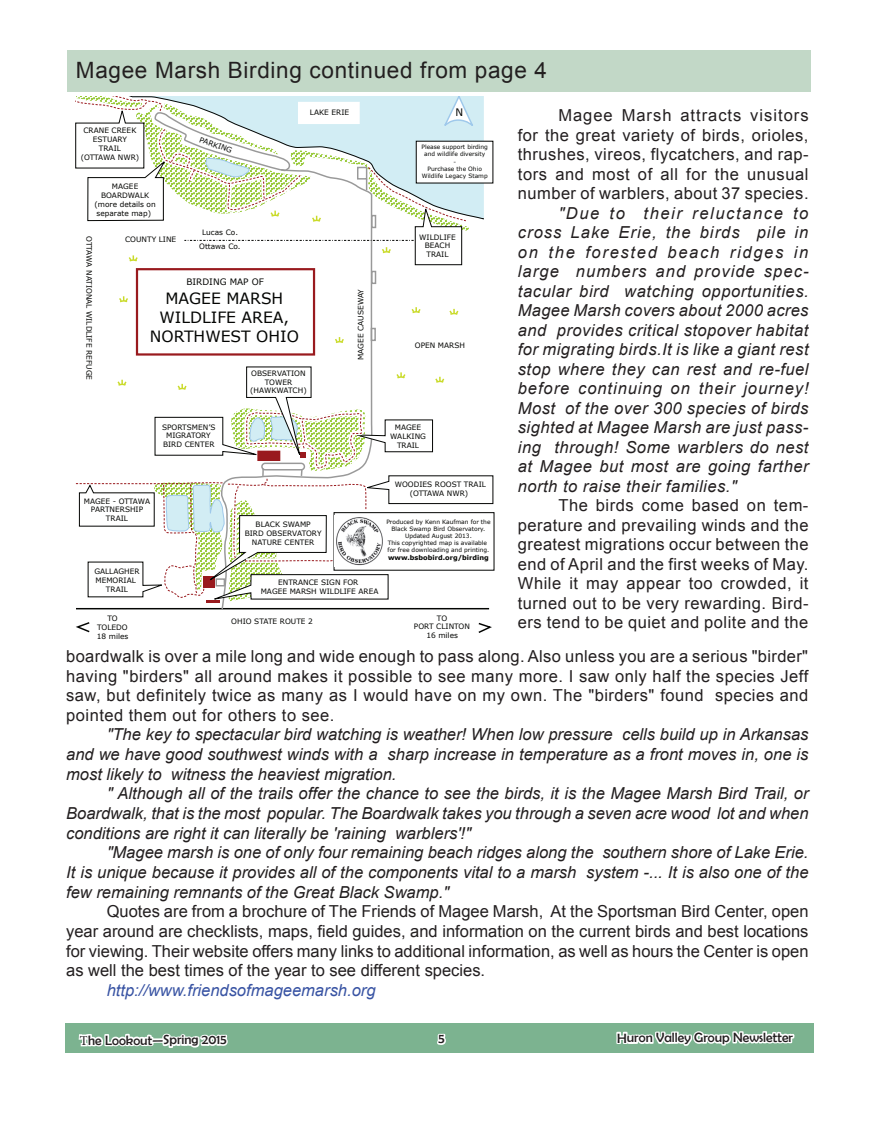
<style>
.page{position:relative;width:878px;height:1134px;background:#fff}
.page>*{position:absolute;margin:0;border:0;box-sizing:border-box;transform-origin:0 0}
.t1{font:22.5px "Arial";letter-spacing:.03em;color:#231f20}
.t2{font:italic 16.5px/19.5px "Arial";color:#231f20;text-align:justify}
.t3{font:16.5px/19.5px "Arial";letter-spacing:.03em;color:#231f20;text-align:justify}
.t4{font:italic 16.5px "Arial";color:#3853a3}
.t5{font:15.6px/18.6px "Verdana";color:#040503;text-align:center}
.t6{font:13.5px "Berlin Sans FB";letter-spacing:-.005em;color:#231f20}
.t7{font:10.35px "Verdana";color:#040503}
.t8{font:8.85px "Verdana";color:#040503}
.t9{font:7.35px/8.9px "Verdana";color:#040503;text-align:center}
.t10{font:700 6.6px "Verdana";color:#040503}
.t11{font:5.85px/7.1px "Verdana";color:#040503;text-align:center}
.s1{font-family:"Minion Pro"}
</style>
<div class="page">
<div style="left:67px;top:51px;width:743px;height:41px;background:#c2d8c7"></div>
<div style="left:65px;top:1023px;width:748px;height:30px;background:#7cb390"></div>
<svg style="left:78px;top:1033px;width:150px;height:15px"></svg>
<svg style="left:437px;top:1033px;width:9px;height:12px"></svg>
<svg style="left:616px;top:1031px;width:179px;height:15px"></svg>
<svg style="left:478px;top:622px;width:14px;height:11px"></svg>
<svg style="left:76px;top:622px;width:14px;height:11px"></svg>
<svg style="left:246px;top:265px;width:128px;height:102px"></svg>
<div style="left:370px;top:328px;width:6px;height:13px;border:1px solid #999"></div>
<div style="left:371px;top:271px;width:5px;height:13px;border:1px solid #999"></div>
<svg style="left:411px;top:307px;width:10px;height:7px"></svg>
<svg style="left:333px;top:337px;width:12px;height:7px"></svg>
<svg style="left:449px;top:309px;width:10px;height:6px"></svg>
<svg style="left:119px;top:296px;width:9px;height:7px"></svg>
<div style="left:137px;top:269px;width:177px;height:85px;background:#fff"></div>
<div style="left:136px;top:268px;width:179px;height:88px;border:2px solid #991a1e"></div>
<svg style="left:76px;top:367px;width:417px;height:243px"></svg>
<svg style="left:76px;top:97px;width:398px;height:168px"></svg>
<h1 class="t1" style="left:76px;top:58px;width:472px">Magee Marsh Birding continued from page 4</h1>
<p class="t7" style="left:455px;top:106px;width:9px">N</p>
<p class="t3" style="left:518px;top:106px;width:292px;text-indent:41px">Magee Marsh attracts visitors for the great variety of birds, orioles, thrushes, vireos, flycatchers, and rap&shy;tors and most of all for the unusual number of warblers, about 37 species.</p>
<p class="t2" style="left:518px;top:203px;width:292px;text-indent:41px">"Due to their reluctance to cross Lake Erie, the birds pile in on the forested beach ridges in large numbers and provide spec&shy;tacular bird watching opportunities.<br>Magee Marsh covers about 2000 acres and provides critical stopover habitat for migrating birds.It is like a giant rest stop where they can rest and re-fuel before continuing on their journey!<br>Most of the over 300 species of birds sighted at Magee Marsh are just pass&shy;ing through! Some warblers do nest at Magee but most are going farther north to raise their families."</p>
<p class="t3" style="left:518px;top:496px;width:292px;text-indent:41px">The birds come based on tem&shy;perature and prevailing winds and the greatest migrations occur between the end of April and the first weeks of May.<br>While it may appear too crowded, it turned out to be very rewarding. Bird&shy;ers tend to be quiet and polite and the</p>
<p class="t3" style="left:66px;top:647px;width:743px">boardwalk is over a mile long and wide enough to pass along. Also unless you are a serious "birder" having "birders" all around makes it possible to see many more. I saw only half the species Jeff saw, but definitely twice as many as I would have on my own. The "birders" found species and pointed them out for others to see.</p>
<p class="t2" style="left:66px;top:725px;width:743px;text-indent:41px">"The key to spectacular bird watching is weather! When low pressure cells build up in Arkansas and we have good southwest winds with a sharp increase in temperature as a front moves in, one is most likely to witness the heaviest migration.</p>
<p class="t2" style="left:66px;top:784px;width:743px;text-indent:41px">" Although all of the trails offer the chance to see the birds, it is the Magee Marsh Bird Trail, or Boardwalk, that is the most popular. The Boardwalk takes you through a seven acre wood lot and when conditions are right it can literally be 'raining warblers'!"</p>
<p class="t2" style="left:66px;top:843px;width:743px;text-indent:41px">"Magee marsh is one of only four remaining beach ridges along the southern shore of Lake Erie.<br>It is unique because it provides all of the components vital to a marsh system -... It is also one of the few remaining remnants of the Great Black Swamp."</p>
<p class="t3" style="left:66px;top:902px;width:743px;text-indent:41px">Quotes are from a brochure of The Friends of Magee Marsh, At the Sportsman Bird Center, open year around are checklists, maps, field guides, and information on the current birds and best locations for viewing. Their website offers many links to additional information, as well as hours the Center is open as well the best times of the year to see different species.</p>
<p class="t4" style="left:107px;top:981px;width:270px">http://www.friendsofmageemarsh.org</p>
<p class="t9" style="left:310px;top:108px;width:41px">LAKE ERIE</p>
<p class="t9" style="left:81px;top:126px;width:60px">CRANE CREEK<br>ESTUARY<br>TRAIL<br>(OTTAWA NWR)</p>
<p class="t9" style="left:201px;top:135px;width:36px;rotate:20deg">PARKING</p>
<p class="t11" style="left:421px;top:143px;width:68px">Please support birding and wildlife diversity<br>-<br>Purchase the Ohio<br>Wildlife Legacy Stamp</p>
<p class="t9" style="left:94px;top:182px;width:63px">MAGEE<br>BOARDWALK (more details on separate map)</p>
<p class="t9" style="left:125px;top:235px;width:53px">COUNTY LINE</p>
<p class="t9" style="left:199px;top:225px;width:43px;line-height:14.5px">Lucas Co.<br>Ottawa Co.</p>
<p class="t9" style="left:419px;top:232px;width:38px">WILDLIFE<br>BEACH<br>TRAIL</p>
<p class="t9" style="left:94px;top:236px;width:145px;rotate:90deg">OTTAWA NATIONAL WILDLIFE REFUGE</p>
<p class="t8" style="left:186px;top:276px;width:79px">BIRDING MAP OF</p>
<p class="t9" style="left:173px;top:289px;width:52px">OPEN MARSH</p>
<p class="t9" style="left:356px;top:360px;width:72px;rotate:-90deg">MAGEE CAUSEWAY</p>
<p class="t5" style="left:150px;top:289px;width:151px">MAGEE MARSH<br>WILDLIFE AREA,<br>NORTHWEST OHIO</p>
<p class="t9" style="left:415px;top:341px;width:52px">OPEN MARSH</p>
<p class="t9" style="left:250px;top:368px;width:58px">OBSERVATION<br>TOWER (HAWKWATCH)</p>
<p class="t9" style="left:162px;top:422px;width:55px">SPORTSMEN’S<br>MIGRATORY<br>BIRD CENTER</p>
<p class="t9" style="left:390px;top:423px;width:37px">MAGEE<br>WALKING<br>TRAIL</p>
<p class="t9" style="left:394px;top:480px;width:93px">WOODIES ROOST TRAIL (OTTAWA NWR)</p>
<p class="t9" style="left:84px;top:496px;width:68px">MAGEE - OTTAWA<br>PARTNERSHIP<br>TRAIL</p>
<p class="t11" style="left:386px;top:518px;width:106px">Produced by Kenn Kaufman for the<br>Black Swamp Bird Observatory.<br>Updated August 2013.<br>This copyrighted map is available for free downloading and printing.</p>
<p class="t10" style="left:388px;top:553px;width:102px">www.bsbobird.org/birding</p>
<p class="t9" style="left:245px;top:520px;width:78px">BLACK SWAMP<br>BIRD OBSERVATORY<br>NATURE CENTER</p>
<p class="t9" style="left:94px;top:567px;width:47px">GALLAGHER<br>MEMORIAL<br>TRAIL</p>
<p class="t9" style="left:261px;top:577px;width:119px">ENTRANCE SIGN FOR<br>MAGEE MARSH WILDLIFE AREA</p>
<p class="t9" style="left:414px;top:613px;width:58px">TO<br>PORT CLINTON<br>16 miles</p>
<p class="t9" style="left:97px;top:614px;width:33px">TO<br>TOLEDO<br>18 miles</p>
<p class="t9" style="left:231px;top:616px;width:83px">OHIO STATE ROUTE 2</p>
<p class="t6" style="left:80px;top:1032px;width:148px"><span class="s1">T</span>he Lookout—Spring 2015</p>
<p class="t6" style="left:438px;top:1031px;width:8px">5</p>
<p class="t6" style="left:617px;top:1030px;width:177px">Huron Valley Group Newsletter</p>
</div>
